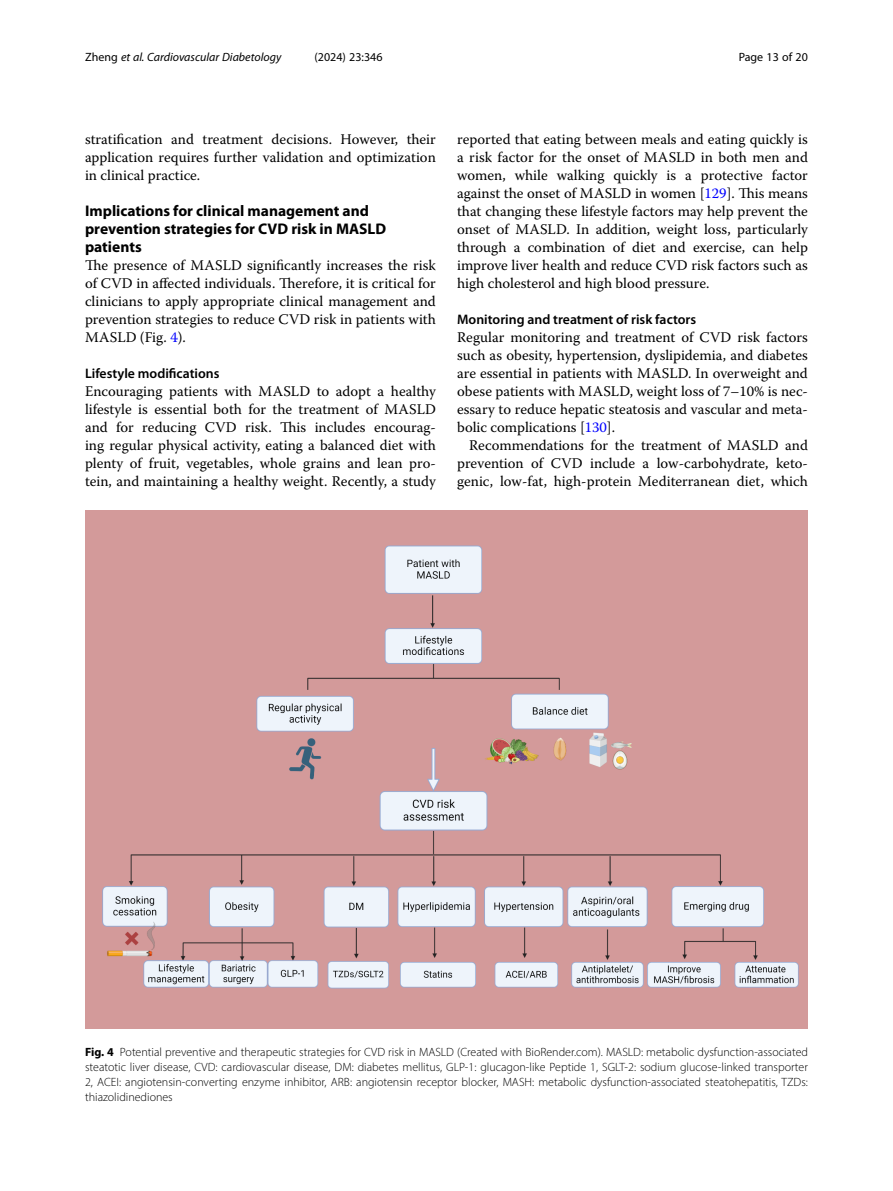
<style>
.page{position:relative;width:893px;height:1191px;background:#fff}
.page>*{position:absolute;margin:0;border:0;box-sizing:border-box;transform-origin:0 0}
.Head_1{font:700 15.45px/18px "Myriad Pro";color:#000}
.Body_Text{font:14.7px/18px "Warnock Pro";color:#000;text-align:justify}
.Body_Text_Indent{font:14.7px/18px "Warnock Pro";color:#000;text-align:justify}
.Head_2{font:600 13.8px "Myriad Pro";color:#000}
.Figure_Caption{font:300 12px/15px "Myriad Pro";color:#000;text-align:justify}
.t1{font:italic 12px "Myriad Pro";color:#000}
.t2{font:12px "Myriad Pro";color:#000}
.s1{font-style:normal}
.s2{color:#00f}
.s3{font-weight:700}
</style>
<div class="page">
<img style="left:85px;top:511px;width:723px;height:518px">
<p class="t1" style="left:85px;top:50px;width:198px"><span class="s1">Zheng</span> et al. Cardiovascular Diabetology</p>
<p class="t2" style="left:314px;top:50px;width:70px">(2024) 23:346</p>
<p class="t2" style="left:739px;top:50px;width:71px">Page 13 of 20</p>
<p class="Body_Text_Indent" style="left:85px;top:130px;width:352px">stratification and treatment decisions. However, their application requires further validation and optimization in clinical practice.</p>
<p class="Head_1" style="left:85px;top:201px;width:303px">Implications for clinical management and prevention strategies for CVD risk in MASLD patients</p>
<p class="Body_Text" style="left:85px;top:256px;width:352px">The presence of MASLD significantly increases the risk of CVD in affected individuals. Therefore, it is critical for clinicians to apply appropriate clinical management and prevention strategies to reduce CVD risk in patients with MASLD (Fig. <span class="s2">4</span>).</p>
<p class="Head_2" style="left:85px;top:365px;width:136px">Lifestyle modifications</p>
<p class="Body_Text" style="left:85px;top:382px;width:352px">Encouraging patients with MASLD to adopt a healthy lifestyle is essential both for the treatment of MASLD and for reducing CVD risk. This includes encourag&shy;ing regular physical activity, eating a balanced diet with plenty of fruit, vegetables, whole grains and lean pro&shy;tein, and maintaining a healthy weight. Recently, a study</p>
<p class="Body_Text" style="left:457px;top:130px;width:352px">reported that eating between meals and eating quickly is a risk factor for the onset of MASLD in both men and women, while walking quickly is a protective factor against the onset of MASLD in women [<span class="s2">129</span>]. This means that changing these lifestyle factors may help prevent the onset of MASLD. In addition, weight loss, particularly through a combination of diet and exercise, can help improve liver health and reduce CVD risk factors such as high cholesterol and high blood pressure.</p>
<p class="Head_2" style="left:457px;top:311px;width:241px">Monitoring and treatment of risk factors</p>
<p class="Body_Text" style="left:457px;top:328px;width:352px">Regular monitoring and treatment of CVD risk factors such as obesity, hypertension, dyslipidemia, and diabetes are essential in patients with MASLD. In overweight and obese patients with MASLD, weight loss of 7–10% is nec&shy;essary to reduce hepatic steatosis and vascular and meta&shy;bolic complications [<span class="s2">130</span>].</p>
<p class="Body_Text_Indent" style="left:457px;top:436px;width:352px;text-indent:12px">Recommendations for the treatment of MASLD and prevention of CVD include a low-carbohydrate, keto&shy;genic, low-fat, high-protein Mediterranean diet, which</p>
<p class="Figure_Caption" style="left:85px;top:1044px;width:724px"><span class="s3">Fig. 4</span> Potential preventive and therapeutic strategies for CVD risk in MASLD (Created with BioRender.com). MASLD: metabolic dysfunction-associated steatotic liver disease, CVD: cardiovascular disease, DM: diabetes mellitus, GLP-1: glucagon-like Peptide 1, SGLT-2: sodium glucose-linked transporter 2, ACEI: angiotensin-converting enzyme inhibitor, ARB: angiotensin receptor blocker, MASH: metabolic dysfunction-associated steatohepatitis, TZDs: thiazolidinediones</p>
</div>
